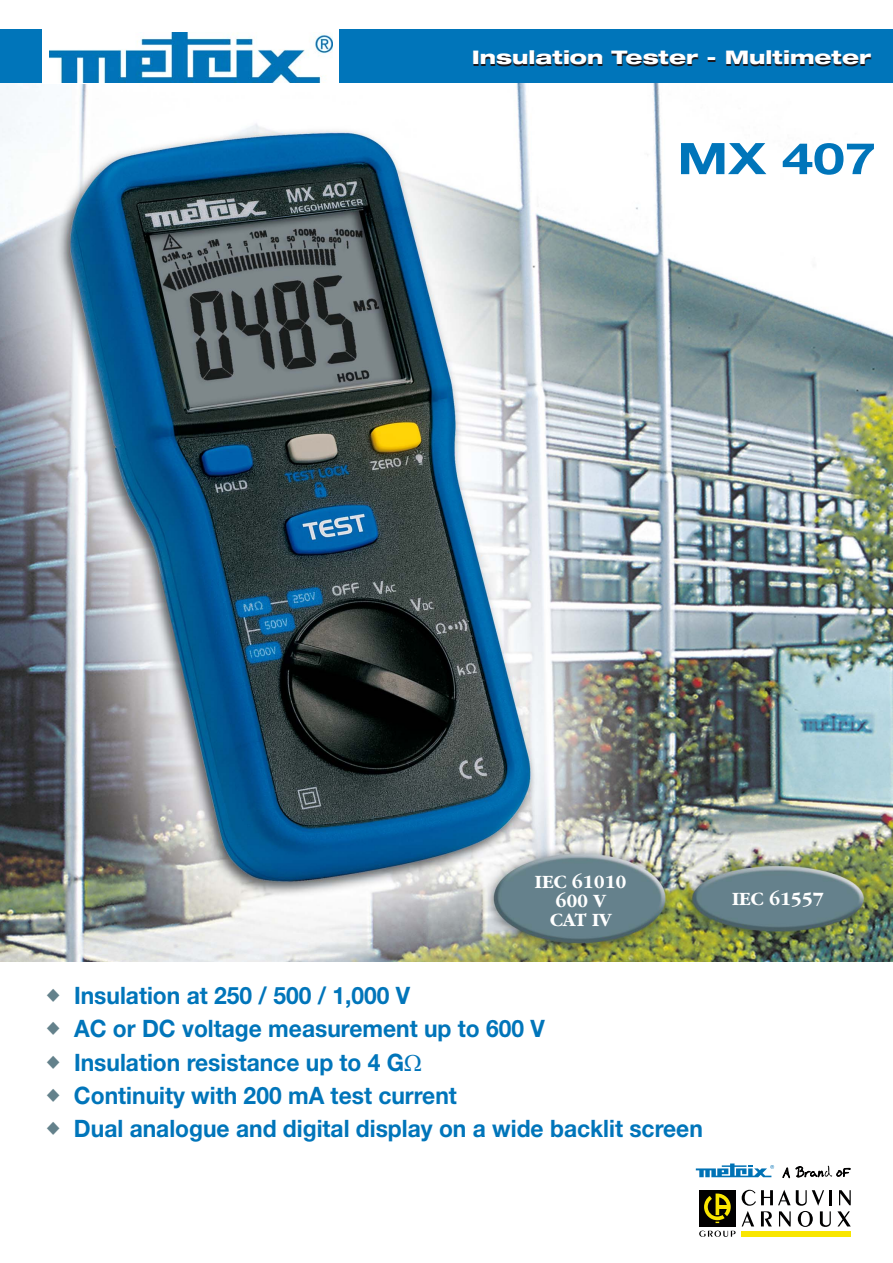
<style>
.page{position:relative;width:893px;height:1263px;background:#fff}
.page>*{position:absolute;margin:0;border:0;box-sizing:border-box;transform-origin:0 0}
.t1{font:700 43.5px "Helvetica Neue LT Std";color:#0075ba;scale:1.3 1}
.t2{font:700 24px/33.5px "Helvetica Neue LT Std";color:#0075ba;scale:.95 1}
.t3{font:700 19.5px/18.8px "Garamond";color:#fff;text-align:center}
.t4{font:800 expanded 18.75px "Helvetica Neue LT Std";color:#fff;scale:1.12 1}
</style>
<div class="page">
<img style="left:0;top:84px;width:893px;height:878px">
<div style="left:0;top:30px;width:893px;height:53px;background:#0075ba"></div>
<div style="left:43px;top:21px;width:296px;height:63px;background:#fff"></div>
<img style="left:49px;top:32px;width:283px;height:51px">
<svg style="left:783px;top:1168px;width:7px;height:10px"></svg>
<svg style="left:796px;top:1166px;width:54px;height:12px"></svg>
<div style="left:741px;top:1231px;width:110px;height:6px;background:#f9e600"></div>
<div style="left:699px;top:1190px;width:37px;height:36px;background:#010000"></div>
<svg style="left:704px;top:1193px;width:27px;height:30px"></svg>
<hr style="left:829px;top:1190px;width:3px;height:15px;background:#010000">
<svg style="left:839px;top:1190px;width:12px;height:15px"></svg>
<svg style="left:742px;top:1190px;width:89px;height:37px"></svg>
<svg style="left:837px;top:1211px;width:14px;height:15px"></svg>
<svg style="left:699px;top:1230px;width:37px;height:7px"></svg>
<svg style="left:696px;top:1163px;width:78px;height:14px"></svg>
<p class="t4" style="left:472px;top:47px;width:358px">Insulation Tester - Multimeter</p>
<h1 class="t1" style="left:677px;top:143px;width:155px">MX 407</h1>
<p class="t3" style="left:535px;top:874px;width:93px">IEC 61010<br>600 V<br>CAT IV</p>
<p class="t3" style="left:732px;top:891px;width:93px">IEC 61557</p>
<p class="t2" style="left:74px;top:981px;width:663px">Insulation at 250 / 500 / 1,000 V<br>AC or DC voltage measurement up to 600 V<br>Insulation resistance up to 4 G<br>Continuity with 200 mA test current<br>Dual analogue and digital display on a wide backlit screen</p>
</div>
